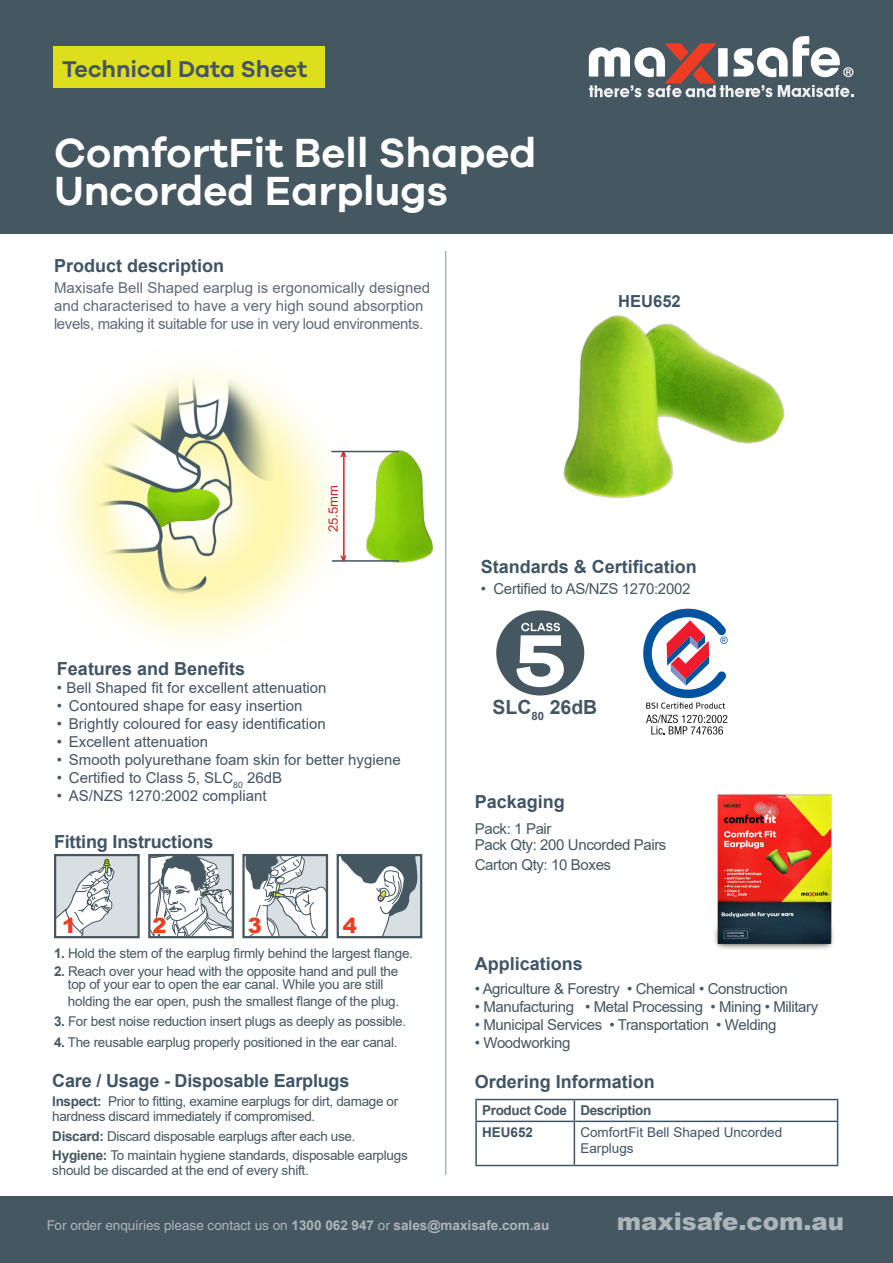
<style>
.page{position:relative;width:893px;height:1263px;background:#fff}
.page>*{position:absolute;margin:0;border:0;box-sizing:border-box;transform-origin:0 0}
.t1{font:600 42px/37.5px "Galano Grotesque";color:#fff}
.t2{font:900 24.45px "Arial";color:#acb5ba}
.t3{font:600 23.55px "Galano Grotesque";color:#465465}
.t4{font:900 21px "Arial";color:#ef3d23}
.t5{font:700 19.5px "Arial";color:#455760}
.t6{font:700 18px "Arial";color:#3f5465}
.t7{font:700 16.65px "Arial";color:#3f5465}
.t8{font:15px "Arial";color:#445465}
.t9{font:15px "Arial";letter-spacing:-.025em;color:#455760}
.t10{font:15px/18px "Arial";color:#5f6a79}
.t11{font:13.5px/15px "Arial";letter-spacing:-.02em;color:#455760}
.t12{font:13.5px "Helvetica LT Std";color:#acb5ba}
.t13{font:13.5px "Arial";color:#3f5465}
.t14{font:700 13.5px "Arial";letter-spacing:-.025em;color:#455760}
.t15{font:700 13.5px "Arial";color:#3f5465}
.t16{font:13.05px "Arial";color:#d1232a}
.t17{font:900 9.75px "Arial";color:#d1232a}
.s1{font-weight:700}
.s2{font-family:"Arial";font-weight:700}
</style>
<div class="page">
<img style="left:60px;top:368px;width:295px;height:273px">
<div style="left:0;top:0;width:893px;height:234px;background:#455760"></div>
<div style="left:0;top:1196px;width:893px;height:67px;background:#455760"></div>
<svg style="left:589px;top:36px;width:265px;height:61px"></svg>
<div style="left:53px;top:46px;width:272px;height:41px;background:#dddf1d"></div>
<img style="left:563px;top:315px;width:222px;height:184px">
<hr style="left:445px;top:251px;width:1px;height:924px;background:#acb5ba">
<svg style="left:54px;top:854px;width:369px;height:85px"></svg>
<div style="left:152px;top:916px;width:17px;height:18px;background:#fff;border-radius:50%"></div>
<div style="left:248px;top:916px;width:17px;height:18px;background:#fff;border-radius:50%"></div>
<img style="left:714px;top:794px;width:120px;height:155px">
<hr style="left:475px;top:1099px;width:99px;height:1px;background:#3f5465">
<hr style="left:475px;top:1100px;width:2px;height:20px;background:#3f5465">
<hr style="left:574px;top:1099px;width:264px;height:1px;background:#3f5465">
<svg style="left:574px;top:1100px;width:1px;height:20px"></svg>
<svg style="left:837px;top:1100px;width:1px;height:20px"></svg>
<hr style="left:475px;top:1120px;width:99px;height:2px;background:#3f5465">
<hr style="left:475px;top:1122px;width:2px;height:43px;background:#3f5465">
<hr style="left:574px;top:1120px;width:264px;height:2px;background:#3f5465">
<hr style="left:574px;top:1122px;width:1px;height:43px;background:#3f5465">
<hr style="left:837px;top:1122px;width:1px;height:43px;background:#3f5465">
<hr style="left:475px;top:1165px;width:99px;height:1px;background:#3f5465">
<hr style="left:574px;top:1165px;width:264px;height:1px;background:#3f5465">
<img style="left:359px;top:450px;width:75px;height:113px">
<hr style="left:331px;top:451px;width:67px;height:1px;background:#455760">
<hr style="left:332px;top:560px;width:67px;height:2px;background:#455760">
<hr style="left:343px;top:453px;width:2px;height:108px;background:#d1232a">
<div style="left:497px;top:611px;width:86px;height:84px;background:#455760;border-radius:50%"></div>
<div style="left:496px;top:610px;width:88px;height:85px;border:2px solid #455760;border-radius:50%"></div>
<svg style="left:516px;top:623px;width:49px;height:65px"></svg>
<svg style="left:646px;top:715px;width:81px;height:20px"></svg>
<svg style="left:643px;top:609px;width:85px;height:100px"></svg>
<p class="t3" style="left:62px;top:55px;width:247px">Technical Data Sheet</p>
<p class="t1" style="left:54px;top:133px;width:484px">ComfortFit Bell Shaped<br>Uncorded Earplugs</p>
<p class="t6" style="left:54px;top:253px;width:172px">Product description</p>
<p class="t10" style="left:54px;top:279px;width:377px">Maxisafe Bell Shaped earplug is ergonomically designed and characterised to have a very high sound absorption levels, making it suitable for use in very loud environments.</p>
<p class="t17" style="left:351px;top:451px;width:8px;rotate:90deg">&lt;</p>
<p class="t16" style="left:324px;top:532px;width:49px;rotate:-90deg">25.5mm</p>
<p class="t7" style="left:618px;top:289px;width:64px">HEU652</p>
<p class="t17" style="left:351px;top:555px;width:8px;rotate:90deg">&gt;</p>
<p class="t6" style="left:57px;top:656px;width:190px">Features and Benefits</p>
<p class="t8" style="left:57px;top:678px;width:271px">• Bell Shaped fit for excellent attenuation</p>
<p class="t8" style="left:57px;top:696px;width:247px">• Contoured shape for easy insertion</p>
<p class="t8" style="left:57px;top:714px;width:270px">• Brightly coloured for easy identification</p>
<p class="t8" style="left:57px;top:732px;width:153px">• Excellent attenuation</p>
<p class="t8" style="left:57px;top:750px;width:345px">• Smooth polyurethane foam skin for better hygiene</p>
<p class="t8" style="left:57px;top:768px;width:227px">• Certified to Class 5, SLC<sub>80</sub> 26dB</p>
<p class="t8" style="left:57px;top:786px;width:211px">• AS/NZS 1270:2002 compliant</p>
<p class="t6" style="left:54px;top:829px;width:161px">Fitting Instructions</p>
<p class="t4" style="left:62px;top:910px;width:16px">1</p>
<p class="t4" style="left:152px;top:910px;width:16px">2</p>
<p class="t4" style="left:248px;top:910px;width:16px">3</p>
<p class="t4" style="left:343px;top:910px;width:16px">4</p>
<p class="t11" style="left:54px;top:945px;width:360px"><span class="s1">1.</span> Hold the stem of the earplug firmly behind the largest flange.</p>
<p class="t11" style="left:54px;top:964px;width:346px;line-height:13.5px;text-align:center"><span class="s1">2.</span> Reach over your head with the opposite hand and pull the top of your ear to open the ear canal. While you are still</p>
<p class="t11" style="left:68px;top:993px;width:333px">holding the ear open, push the smallest flange of the plug.</p>
<p class="t11" style="left:54px;top:1014px;width:354px"><span class="s1">3.</span> For best noise reduction insert plugs as deeply as possible.</p>
<p class="t11" style="left:54px;top:1035px;width:345px"><span class="s1">4.</span> The reusable earplug properly positioned in the ear canal.</p>
<p class="t6" style="left:52px;top:1067px;width:299px">Care / Usage - Disposable Earplugs</p>
<p class="t11" style="left:52px;top:1094px;width:347px"><span class="s1">Inspect:</span> Prior to fitting, examine earplugs for dirt, damage or hardness discard immediately if compromised.</p>
<p class="t11" style="left:52px;top:1128px;width:305px"><span class="s1">Discard:</span> Discard disposable earplugs after each use.</p>
<p class="t11" style="left:52px;top:1148px;width:357px"><span class="s1">Hygiene:</span> To maintain hygiene standards, disposable earplugs should be discarded at the end of every shift.</p>
<p class="t6" style="left:481px;top:554px;width:218px">Standards &amp; Certification</p>
<p class="t9" style="left:481px;top:578px;width:211px">• Certified to AS/NZS 1270:2002</p>
<h3 class="t5" style="left:493px;top:693px;width:106px">SLC<sub>80</sub> 26dB</h3>
<p class="t6" style="left:475px;top:789px;width:92px">Packaging</p>
<p class="t9" style="left:475px;top:818px;width:78px">Pack: 1 Pair</p>
<p class="t9" style="left:475px;top:834px;width:193px">Pack Qty: 200 Uncorded Pairs</p>
<p class="t9" style="left:475px;top:854px;width:138px">Carton Qty: 10 Boxes</p>
<p class="t6" style="left:475px;top:951px;width:110px">Applications</p>
<p class="t9" style="left:475px;top:979px;width:314px">• Agriculture &amp; Forestry • Chemical • Construction</p>
<p class="t9" style="left:475px;top:997px;width:345px">• Manufacturing • Metal Processing • Mining • Military</p>
<p class="t9" style="left:475px;top:1015px;width:303px">• Municipal Services • Transportation • Welding</p>
<p class="t9" style="left:475px;top:1033px;width:97px">• Woodworking</p>
<p class="t6" style="left:475px;top:1069px;width:182px">Ordering Information</p>
<p class="t14" style="left:482px;top:1101px;width:86px">Product Code</p>
<p class="t14" style="left:580px;top:1101px;width:72px">Description</p>
<p class="t15" style="left:482px;top:1123px;width:53px">HEU652</p>
<p class="t13" style="left:580px;top:1123px;width:203px">ComfortFit Bell Shaped Uncorded</p>
<p class="t13" style="left:580px;top:1139px;width:55px">Earplugs</p>
<p class="t12" style="left:47px;top:1217px;width:504px">For order enquiries please contact us on <span class="s2">1300 062 947</span> or <span class="s2">sales@maxisafe.com.au</span></p>
<p class="t2" style="left:617px;top:1203px;width:229px">maxisafe.com.au</p>
</div>
